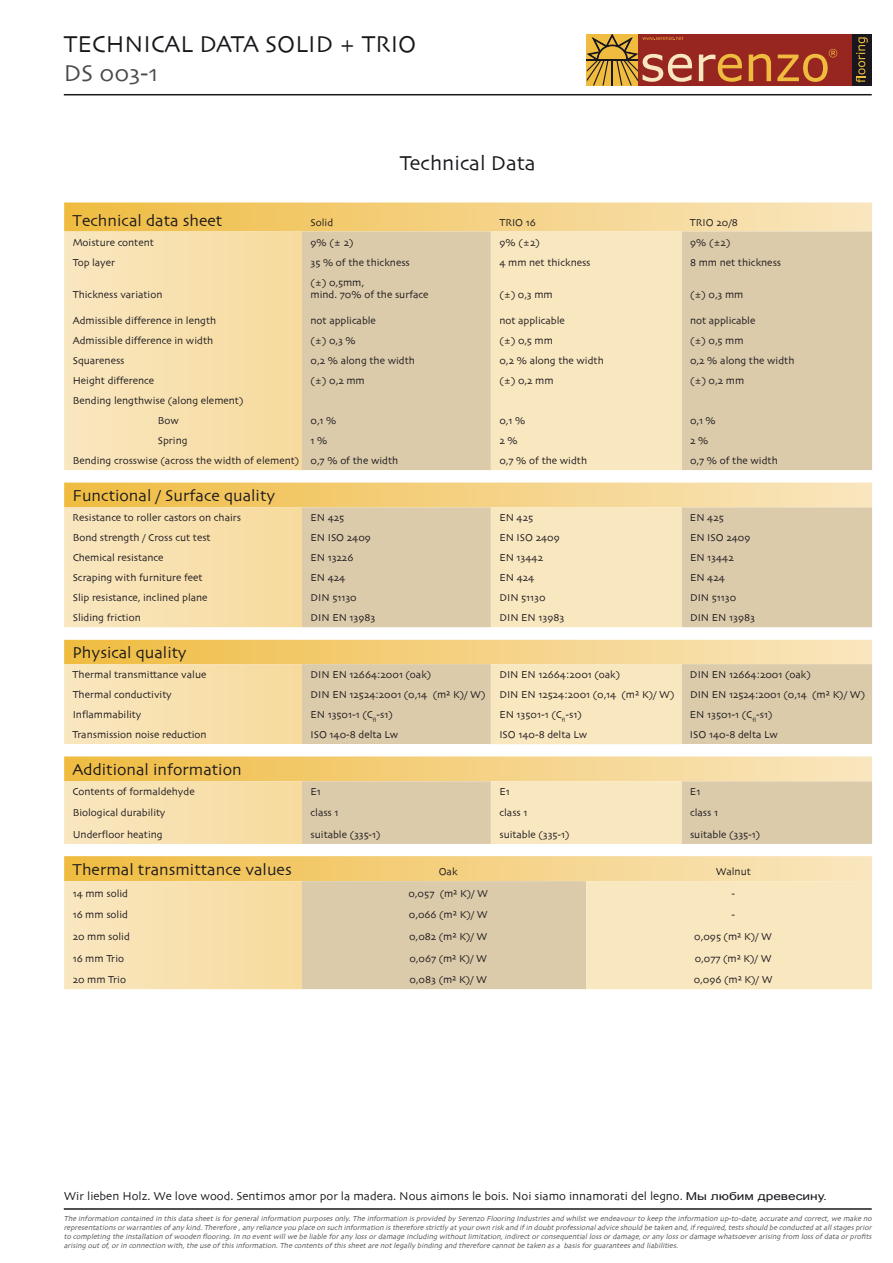
<style>
.page{position:relative;width:893px;height:1263px;background:#fff}
.page>*{position:absolute;margin:0;border:0;box-sizing:border-box;transform-origin:0 0}
.t1{font:24px "Skia CC";color:#1a171c}
.t2{font:24px "Skia CC";color:#4b4b4d}
.t3{font:21px "Skia CC";color:#1a171c}
.t4{font:16.5px "Skia";color:#1a171c}
.t5{font:16.5px "Skia CC";color:#1a171c}
.t6{font:12px "Skia CC";color:#1a171c}
.t7{font:10.5px/12.6px "Skia CC";color:#1a171c}
.t8{font:italic 7.5px/9px "Skia CC";color:#4b4b4d;text-align:justify}
.s1{font-family:"Arial";font-size:10.8px}
</style>
<div class="page">
<hr style="left:64px;top:1208px;width:808px;height:2px;background:#1a171c">
<hr style="left:64px;top:94px;width:808px;height:1px;background:#1a171c">
<div style="left:638px;top:34px;width:214px;height:52px;background:#972520"></div>
<svg style="left:699px;top:54px;width:43px;height:28px"></svg>
<svg style="left:749px;top:54px;width:22px;height:27px"></svg>
<div style="left:852px;top:34px;width:20px;height:52px;background:#1a171c"></div>
<svg style="left:856px;top:37px;width:12px;height:45px"></svg>
<svg style="left:777px;top:49px;width:60px;height:33px"></svg>
<svg style="left:587px;top:34px;width:105px;height:52px"></svg>
<svg style="left:64px;top:202px;width:808px;height:29px;background:#f4d183"></svg>
<svg style="left:64px;top:231px;width:238px;height:758px;background:#f7dea8"></svg>
<div style="left:302px;top:231px;width:570px;height:758px;background:#dbcbaa"></div>
<div style="left:491px;top:231px;width:190px;height:239px;background:#f9e7c0"></div>
<svg style="left:64px;top:470px;width:238px;height:386px;background:#f7dea7"></svg>
<svg style="left:302px;top:470px;width:570px;height:386px;background:#ead8b2"></svg>
<svg style="left:491px;top:664px;width:381px;height:325px;background:#f0deb9"></svg>
<h1 class="t1" style="left:64px;top:31px;width:57px">Techni</h1>
<h1 class="t1" style="left:151px;top:31px;width:238px">cal Data So lid + Trio</h1>
<h1 class="t2" style="left:64px;top:60px;width:96px">DS 003-1</h1>
<h2 class="t3" style="left:400px;top:152px;width:138px">Technical Data</h2>
<h3 class="t4" style="left:73px;top:210px;width:151px">Technical data sheet</h3>
<p class="t7" style="left:310px;top:216px;width:24px">Solid</p>
<p class="t7" style="left:499px;top:216px;width:38px">TRIO 16</p>
<p class="t7" style="left:690px;top:216px;width:49px">TRIO 20/8</p>
<p class="t7" style="left:73px;top:236px;width:83px">Moisture content</p>
<p class="t7" style="left:310px;top:236px;width:44px">9% (± 2)</p>
<p class="t7" style="left:499px;top:236px;width:42px">9% (±2)</p>
<p class="t7" style="left:690px;top:236px;width:42px">9% (±2)</p>
<p class="t7" style="left:73px;top:256px;width:44px">Top layer</p>
<p class="t7" style="left:310px;top:256px;width:101px">35 % of the thickness</p>
<p class="t7" style="left:499px;top:256px;width:93px">4 mm net thickness</p>
<p class="t7" style="left:690px;top:256px;width:93px">8 mm net thickness</p>
<p class="t7" style="left:73px;top:288px;width:91px">Thickness variation</p>
<p class="t7" style="left:310px;top:276px;width:119px">(±) 0,5mm,<br>mind. 70% of the surface</p>
<p class="t7" style="left:499px;top:288px;width:55px">(±) 0,3 mm</p>
<p class="t7" style="left:690px;top:288px;width:55px">(±) 0,3 mm</p>
<p class="t7" style="left:73px;top:314px;width:145px">Admissible difference in length</p>
<p class="t7" style="left:311px;top:314px;width:67px">not applicable</p>
<p class="t7" style="left:499px;top:314px;width:67px">not applicable</p>
<p class="t7" style="left:690px;top:314px;width:67px">not applicable</p>
<p class="t7" style="left:73px;top:334px;width:142px">Admissible difference in width</p>
<p class="t7" style="left:311px;top:334px;width:47px">(±) 0,3 %</p>
<p class="t7" style="left:499px;top:334px;width:55px">(±) 0,5 mm</p>
<p class="t7" style="left:690px;top:334px;width:55px">(±) 0,5 mm</p>
<p class="t7" style="left:73px;top:354px;width:53px">Squareness</p>
<p class="t7" style="left:311px;top:354px;width:106px">0,2 % along the width</p>
<p class="t7" style="left:499px;top:354px;width:106px">0,2 % along the width</p>
<p class="t7" style="left:690px;top:354px;width:106px">0,2 % along the width</p>
<p class="t7" style="left:73px;top:374px;width:83px">Height difference</p>
<p class="t7" style="left:311px;top:374px;width:56px">(±) 0,2 mm</p>
<p class="t7" style="left:499px;top:374px;width:56px">(±) 0,2 mm</p>
<p class="t7" style="left:690px;top:374px;width:56px">(±) 0,2 mm</p>
<p class="t7" style="left:158px;top:391px;width:87px;line-height:20px;text-indent:-85px">Bending lengthwise (along element)<br>Bow</p>
<p class="t7" style="left:311px;top:414px;width:27px">0,1 %</p>
<p class="t7" style="left:499px;top:414px;width:27px">0,1 %</p>
<p class="t7" style="left:690px;top:414px;width:27px">0,1 %</p>
<p class="t7" style="left:158px;top:434px;width:31px">Spring</p>
<p class="t7" style="left:311px;top:434px;width:18px">1 %</p>
<p class="t7" style="left:499px;top:434px;width:20px">2 %</p>
<p class="t7" style="left:690px;top:434px;width:20px">2 %</p>
<p class="t7" style="left:73px;top:454px;width:327px">Bending crosswise (across the width of element) 0,7 % of the width</p>
<p class="t7" style="left:499px;top:454px;width:89px">0,7 % of the width</p>
<p class="t7" style="left:690px;top:454px;width:89px">0,7 % of the width</p>
<h3 class="t4" style="left:73px;top:486px;width:204px">Functional / Surface quality</h3>
<p class="t7" style="left:73px;top:512px;width:170px">Resistance to roller castors on chairs</p>
<p class="t7" style="left:310px;top:512px;width:35px">E N 425</p>
<p class="t7" style="left:499px;top:512px;width:35px">E N 425</p>
<p class="t7" style="left:690px;top:512px;width:35px">E N 425</p>
<p class="t7" style="left:73px;top:532px;width:139px">Bond strength / Cross cut test</p>
<p class="t7" style="left:310px;top:532px;width:62px">E N ISO 2409</p>
<p class="t7" style="left:499px;top:532px;width:62px">E N ISO 2409</p>
<p class="t7" style="left:690px;top:532px;width:62px">E N ISO 2409</p>
<p class="t7" style="left:73px;top:552px;width:92px">Chemical resistance</p>
<p class="t7" style="left:310px;top:552px;width:44px">E N 13226</p>
<p class="t7" style="left:499px;top:552px;width:45px">E N 13442</p>
<p class="t7" style="left:690px;top:552px;width:45px">E N 13442</p>
<p class="t7" style="left:73px;top:572px;width:132px">Scraping with furniture feet</p>
<p class="t7" style="left:310px;top:572px;width:36px">E N 424</p>
<p class="t7" style="left:499px;top:572px;width:36px">E N 424</p>
<p class="t7" style="left:690px;top:572px;width:36px">E N 424</p>
<p class="t7" style="left:73px;top:592px;width:136px">Slip resistance, inclined plane</p>
<p class="t7" style="left:311px;top:592px;width:48px">DIN 51130</p>
<p class="t7" style="left:499px;top:592px;width:48px">DIN 51130</p>
<p class="t7" style="left:690px;top:592px;width:48px">DIN 51130</p>
<p class="t7" style="left:73px;top:612px;width:70px">Sliding friction</p>
<p class="t7" style="left:311px;top:612px;width:66px">DIN E N 13983</p>
<p class="t7" style="left:499px;top:612px;width:66px">DIN E N 13983</p>
<p class="t7" style="left:690px;top:612px;width:66px">DIN E N 13983</p>
<h3 class="t5" style="left:73px;top:644px;width:115px">Physical quality</h3>
<p class="t7" style="left:73px;top:668px;width:135px">Thermal transmittance value</p>
<p class="t7" style="left:310px;top:668px;width:122px">DIN E N 12664:2001 (oak)</p>
<p class="t7" style="left:499px;top:668px;width:122px">DIN E N 12664:2001 (oak)</p>
<p class="t7" style="left:690px;top:668px;width:122px">DIN E N 12664:2001 (oak)</p>
<p class="t7" style="left:73px;top:688px;width:101px">Thermal conductivity</p>
<p class="t7" style="left:310px;top:688px;width:177px">DIN E N 12524:2001 (0,14 (m² K)/ W)</p>
<p class="t7" style="left:499px;top:688px;width:177px">DIN E N 12524:2001 (0,14 (m² K)/ W)</p>
<p class="t7" style="left:690px;top:688px;width:177px">DIN E N 12524:2001 (0,14 (m² K)/ W)</p>
<p class="t7" style="left:73px;top:708px;width:70px">Inflammability</p>
<p class="t7" style="left:310px;top:708px;width:84px">E N 13501-1 (C<sub>fl</sub>-s1)</p>
<p class="t7" style="left:499px;top:708px;width:84px">E N 13501-1 (C<sub>fl</sub>-s1)</p>
<p class="t7" style="left:690px;top:708px;width:84px">E N 13501-1 (C<sub>fl</sub>-s1)</p>
<p class="t7" style="left:73px;top:728px;width:136px">Transmission noise reduction</p>
<p class="t7" style="left:310px;top:728px;width:89px">ISO 140-8 delta Lw</p>
<p class="t7" style="left:499px;top:728px;width:89px">ISO 140-8 delta Lw</p>
<p class="t7" style="left:690px;top:728px;width:89px">ISO 140-8 delta Lw</p>
<h3 class="t4" style="left:73px;top:760px;width:170px">Additional information</h3>
<p class="t7" style="left:73px;top:786px;width:124px">Contents of formaldehyde</p>
<p class="t7" style="left:310px;top:786px;width:12px">E1</p>
<p class="t7" style="left:499px;top:786px;width:12px">E1</p>
<p class="t7" style="left:690px;top:786px;width:12px">E1</p>
<p class="t7" style="left:73px;top:807px;width:94px">Biological durability</p>
<p class="t7" style="left:310px;top:807px;width:30px">class 1</p>
<p class="t7" style="left:499px;top:807px;width:30px">class 1</p>
<p class="t7" style="left:690px;top:807px;width:30px">class 1</p>
<p class="t7" style="left:73px;top:828px;width:91px">Underfloor heating</p>
<p class="t7" style="left:310px;top:828px;width:72px">suitable (335-1)</p>
<p class="t7" style="left:499px;top:828px;width:72px">suitable (335-1)</p>
<p class="t7" style="left:690px;top:828px;width:72px">suitable (335-1)</p>
<h3 class="t4" style="left:73px;top:860px;width:221px">Thermal transmittance values</h3>
<p class="t7" style="left:439px;top:865px;width:20px">Oak</p>
<p class="t7" style="left:716px;top:865px;width:37px">Walnut</p>
<p class="t7" style="left:73px;top:887px;width:57px">14 mm solid</p>
<p class="t7" style="left:408px;top:887px;width:81px">0,057 (m² K)/ W</p>
<p class="t7" style="left:731px;top:887px;width:5px">-</p>
<p class="t7" style="left:73px;top:908px;width:57px">16 mm solid</p>
<p class="t7" style="left:409px;top:908px;width:81px">0,066 (m² K)/ W</p>
<p class="t7" style="left:731px;top:908px;width:5px">-</p>
<p class="t7" style="left:73px;top:930px;width:59px">20 mm solid</p>
<p class="t7" style="left:409px;top:930px;width:80px">0,082 (m² K)/ W</p>
<p class="t7" style="left:694px;top:930px;width:80px">0,095 (m² K)/ W</p>
<p class="t7" style="left:73px;top:952px;width:53px">16 mm Trio</p>
<p class="t7" style="left:409px;top:952px;width:79px">0,067 (m² K)/ W</p>
<p class="t7" style="left:695px;top:952px;width:79px">0,077 (m² K)/ W</p>
<p class="t7" style="left:73px;top:973px;width:55px">20 mm Trio</p>
<p class="t7" style="left:409px;top:973px;width:79px">0,083 (m² K)/ W</p>
<p class="t7" style="left:694px;top:973px;width:81px">0,096 (m² K)/ W</p>
<p class="t6" style="left:64px;top:1189px;width:765px">Wir lieben Holz. We love wood. Sentimos amor por la madera. Nous aimons le bois. Noi siamo innamorati del legno. <span class="s1">Мы любим древесину.</span></p>
<p class="t8" style="left:64px;top:1214px;width:811px">The information contained in this data sheetis forgeneralinformation purposes only.The information is provided by Serenzo Flooring Industries and whilstwe endeavourto keep the information up-to-date,accurate and correct,we make no representations orwarranties ofany kind.Therefore ,any reliance you place on such information is therefore strictly atyourown risk and ifin doubtprofessionaladvice should be taken and,ifrequired,tests should be conducted atallstages prior to completing the installation ofwooden flooring.In no eventwillwe be liable forany loss ordamage including withoutlimitation,indirectorconsequentialloss ordamage,orany loss ordamage whatsoeverarising from loss ofdata orprofits arising outof,orin connection with,the use ofthis information.The contents ofthis sheetare notlegally binding and therefore cannotbe taken as a basis forguarantees and liabilities.</p>
</div>
